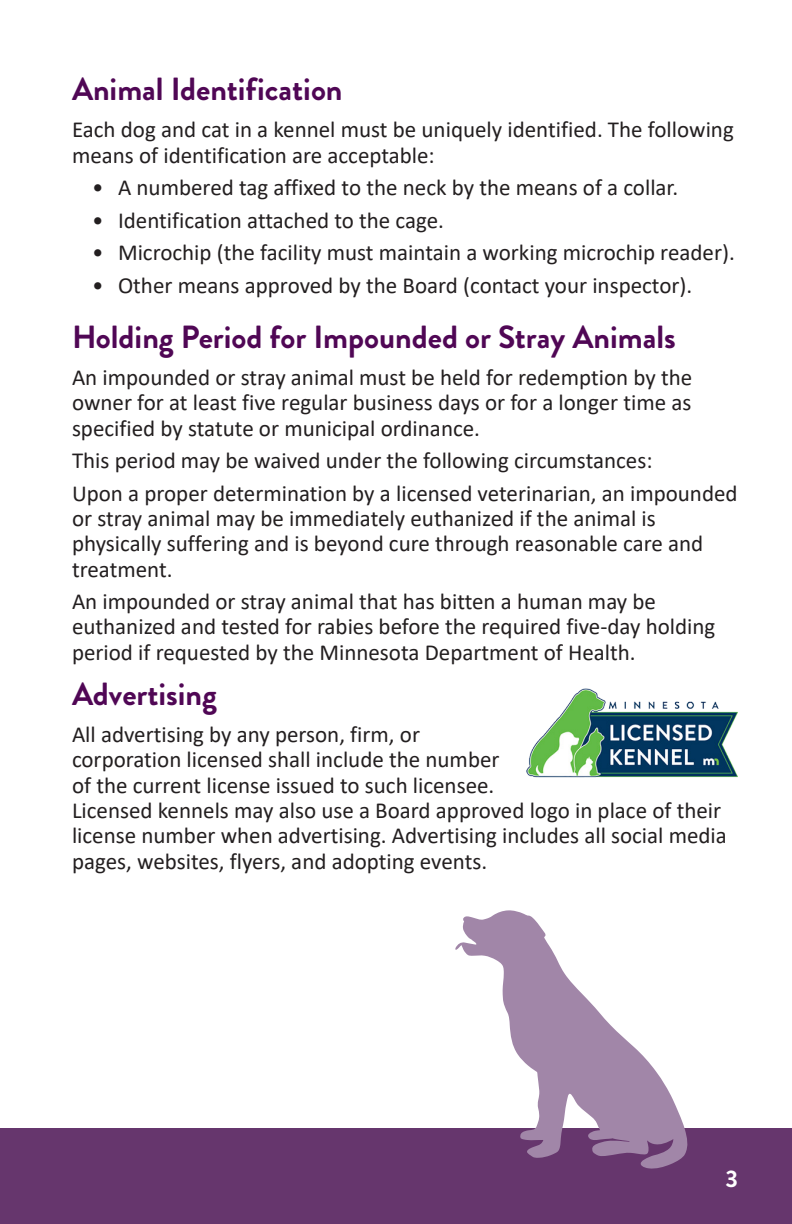
<style>
.page{position:relative;width:792px;height:1224px;background:#fff}
.page>*{position:absolute;margin:0;border:0;box-sizing:border-box;transform-origin:0 0}
.t1{font:700 32px "Brandon Grotesque";color:#500755}
.t2{font:700 24px "Brandon Grotesque";color:#fff}
.Paragraph{font:23px/25.2px "Calibri";color:#231f20}
</style>
<div class="page">
<div style="left:0;top:1129px;width:792px;height:95px;background:#66366d"></div>
<img style="left:526px;top:688px;width:212px;height:90px">
<svg style="left:455px;top:910px;width:234px;height:259px"></svg>
<h2 class="t1" style="left:72px;top:67px;width:272px">Animal Identification</h2>
<p class="Paragraph" style="left:72px;top:116px;width:663px">Each dog and cat in a kennel must be uniquely identified. The following means of identification are acceptable:</p>
<p class="Paragraph" style="left:92px;top:174px;width:588px">• A numbered tag affixed to the neck by the means of a collar.</p>
<p class="Paragraph" style="left:92px;top:207px;width:354px">• Identification attached to the cage.</p>
<p class="Paragraph" style="left:92px;top:239px;width:644px">• Microchip (the facility must maintain a working microchip reader).</p>
<p class="Paragraph" style="left:92px;top:272px;width:602px">• Other means approved by the Board (contact your inspector).</p>
<h2 class="t1" style="left:72px;top:315px;width:605px">Holding Period for Impounded or Stray Animals</h2>
<p class="Paragraph" style="left:72px;top:364px;width:622px;text-align:justify">An impounded or stray animal must be held for redemption by the owner for at least five regular business days or for a longer time as specified by statute or municipal ordinance.</p>
<p class="Paragraph" style="left:72px;top:447px;width:582px">This period may be waived under the following circumstances:</p>
<p class="Paragraph" style="left:72px;top:480px;width:667px">Upon a proper determination by a licensed veterinarian, an impounded or stray animal may be immediately euthanized if the animal is physically suffering and is beyond cure through reasonable care and treatment.</p>
<p class="Paragraph" style="left:72px;top:588px;width:645px">An impounded or stray animal that has bitten a human may be euthanized and tested for rabies before the required five-day holding period if requested by the Minnesota Department of Health.</p>
<h2 class="t1" style="left:72px;top:672px;width:146px">Advertising</h2>
<p class="Paragraph" style="left:72px;top:721px;width:656px">All advertising by any person, firm, or<br>corporation licensed shall include the number<br>of the current license issued to such licensee.<br>Licensed kennels may also use a Board approved logo in place of their license number when advertising. Advertising includes all social media pages, websites, flyers, and adopting events.</p>
<p class="t2" style="left:725px;top:1162px;width:14px">3</p>
</div>
